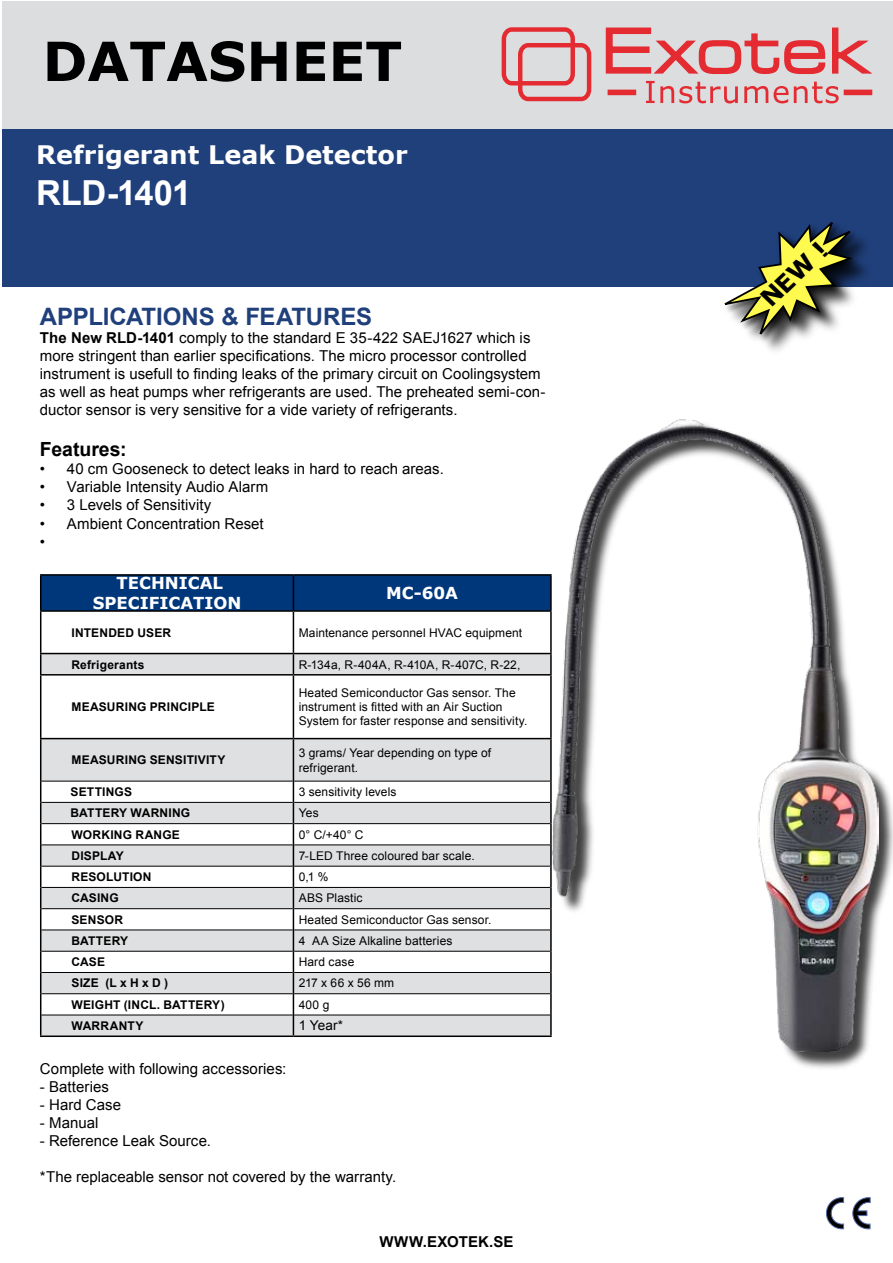
<style>
.page{position:relative;width:893px;height:1263px;background:#fff}
.page>*{position:absolute;margin:0;border:0;box-sizing:border-box;transform-origin:0 0}
.t1{font:700 54px "Verdana";color:#000}
.t2{font:700 34.5px "Arial";letter-spacing:-.015em;color:#fff}
.t3{font:700 25.5px "Verdana";color:#fff}
.t4{font:700 24.3px "Verdana";color:#000}
.t5{font:700 24px "Arial";letter-spacing:-.005em;color:#20407c}
.t6{font:700 19.5px "Arial";color:#000}
.t7{font:700 16.5px/19.8px "Verdana";color:#fff;text-align:center}
.t8{font:15px/18px "Arial";color:#000}
.t9{font:700 15px "Arial";letter-spacing:.005em;color:#000}
.t10{font:13.5px "Arial";color:#000}
.t11{font:12px/14.4px "Arial";letter-spacing:.01em;color:#000}
.t12{font:700 12px "Arial";letter-spacing:.015em;color:#000}
.s1{font-weight:700}
</style>
<div class="page">
<div style="left:2px;top:1px;width:891px;height:129px;background:#dbddde"></div>
<div style="left:2px;top:129px;width:891px;height:158px;background:#20407c"></div>
<svg style="left:646px;top:81px;width:92px;height:22px"></svg>
<svg style="left:744px;top:86px;width:24px;height:17px"></svg>
<svg style="left:774px;top:86px;width:14px;height:17px"></svg>
<svg style="left:794px;top:82px;width:45px;height:21px"></svg>
<svg style="left:501px;top:27px;width:91px;height:75px"></svg>
<svg style="left:605px;top:27px;width:268px;height:47px"></svg>
<div style="left:844px;top:90px;width:28px;height:5px;background:#e42b32"></div>
<div style="left:608px;top:90px;width:28px;height:5px;background:#e42b32"></div>
<div style="left:727px;top:224px;width:148px;height:134px;background:#000;opacity:.75"></div>
<img style="left:727px;top:224px;width:138px;height:122px">
<svg style="left:724px;top:222px;width:134px;height:121px"></svg>
<div style="left:41px;top:576px;width:509px;height:34px;background:#00377a"></div>
<svg style="left:41px;top:654px;width:509px;height:381px;fill:#dfe0e1"></svg>
<hr style="left:41px;top:781px;width:252px;height:1px;background:#000">
<hr style="left:294px;top:781px;width:256px;height:1px;background:#000">
<hr style="left:41px;top:802px;width:252px;height:1px;background:#000">
<hr style="left:294px;top:802px;width:256px;height:1px;background:#000">
<hr style="left:41px;top:823px;width:252px;height:1px;background:#000">
<hr style="left:294px;top:823px;width:256px;height:1px;background:#000">
<hr style="left:41px;top:844px;width:252px;height:1px;background:#000">
<hr style="left:294px;top:844px;width:256px;height:1px;background:#000">
<hr style="left:41px;top:866px;width:252px;height:1px;background:#000">
<hr style="left:294px;top:866px;width:256px;height:1px;background:#000">
<hr style="left:41px;top:887px;width:252px;height:1px;background:#000">
<hr style="left:294px;top:887px;width:256px;height:1px;background:#000">
<hr style="left:41px;top:908px;width:252px;height:1px;background:#000">
<hr style="left:294px;top:908px;width:256px;height:1px;background:#000">
<hr style="left:41px;top:929px;width:252px;height:1px;background:#000">
<hr style="left:294px;top:929px;width:256px;height:1px;background:#000">
<hr style="left:41px;top:951px;width:252px;height:1px;background:#000">
<hr style="left:294px;top:951px;width:256px;height:1px;background:#000">
<hr style="left:41px;top:972px;width:252px;height:1px;background:#000">
<hr style="left:294px;top:972px;width:256px;height:1px;background:#000">
<hr style="left:41px;top:993px;width:252px;height:1px;background:#000">
<hr style="left:294px;top:993px;width:256px;height:1px;background:#000">
<hr style="left:41px;top:1015px;width:252px;height:1px;background:#000">
<hr style="left:294px;top:1015px;width:256px;height:1px;background:#000">
<hr style="left:40px;top:574px;width:253px;height:2px;background:#000">
<hr style="left:40px;top:576px;width:1px;height:34px;background:#000">
<hr style="left:293px;top:574px;width:259px;height:2px;background:#000">
<hr style="left:293px;top:576px;width:1px;height:34px;background:#000">
<hr style="left:550px;top:576px;width:2px;height:34px;background:#000">
<hr style="left:40px;top:610px;width:253px;height:2px;background:#000">
<hr style="left:293px;top:610px;width:259px;height:2px;background:#000">
<hr style="left:40px;top:612px;width:1px;height:41px;background:#000">
<hr style="left:293px;top:612px;width:1px;height:41px;background:#000">
<hr style="left:550px;top:612px;width:2px;height:41px;background:#000">
<hr style="left:40px;top:653px;width:253px;height:1px;background:#000">
<svg style="left:40px;top:654px;width:1px;height:20px"></svg>
<hr style="left:293px;top:653px;width:259px;height:1px;background:#000">
<svg style="left:293px;top:654px;width:1px;height:20px"></svg>
<hr style="left:550px;top:654px;width:2px;height:20px;background:#000">
<hr style="left:40px;top:674px;width:253px;height:1px;background:#000">
<hr style="left:40px;top:675px;width:1px;height:63px;background:#000">
<hr style="left:293px;top:674px;width:259px;height:1px;background:#000">
<hr style="left:293px;top:675px;width:1px;height:63px;background:#000">
<hr style="left:550px;top:675px;width:2px;height:63px;background:#000">
<hr style="left:40px;top:738px;width:253px;height:1px;background:#000">
<hr style="left:40px;top:739px;width:1px;height:42px;background:#000">
<hr style="left:293px;top:738px;width:259px;height:1px;background:#000">
<hr style="left:293px;top:739px;width:1px;height:42px;background:#000">
<hr style="left:550px;top:739px;width:2px;height:42px;background:#000">
<hr style="left:550px;top:781px;width:2px;height:21px;background:#000">
<hr style="left:550px;top:802px;width:2px;height:22px;background:#000">
<hr style="left:550px;top:824px;width:2px;height:21px;background:#000">
<hr style="left:550px;top:845px;width:2px;height:21px;background:#000">
<hr style="left:550px;top:866px;width:2px;height:21px;background:#000">
<hr style="left:550px;top:887px;width:2px;height:22px;background:#000">
<hr style="left:550px;top:909px;width:2px;height:21px;background:#000">
<hr style="left:550px;top:930px;width:2px;height:21px;background:#000">
<hr style="left:550px;top:951px;width:2px;height:21px;background:#000">
<hr style="left:550px;top:972px;width:2px;height:22px;background:#000">
<hr style="left:550px;top:994px;width:2px;height:21px;background:#000">
<svg style="left:40px;top:781px;width:1px;height:254px"></svg>
<svg style="left:293px;top:781px;width:1px;height:254px"></svg>
<hr style="left:550px;top:1015px;width:2px;height:20px;background:#000">
<hr style="left:40px;top:1035px;width:253px;height:2px;background:#000">
<hr style="left:293px;top:1035px;width:259px;height:2px;background:#000">
<svg style="left:853px;top:1197px;width:17px;height:32px"></svg>
<svg style="left:826px;top:1197px;width:18px;height:32px"></svg>
<div style="left:554px;top:421px;width:339px;height:650px;background:#000;opacity:.75"></div>
<img style="left:553px;top:419px;width:325px;height:632px">
<h1 class="t1" style="left:43px;top:27px;width:361px">DATASHEET</h1>
<h3 class="t3" style="left:36px;top:139px;width:373px">Refrigerant Leak Detector</h3>
<h2 class="t2" style="left:36px;top:171px;width:157px">RLD-1401</h2>
<h3 class="t5" style="left:40px;top:301px;width:334px">APPLICATIONS &amp; FEATURES</h3>
<p class="t8" style="left:40px;top:329px;width:507px"><span class="s1">The New RLD-1401</span> comply to the standard E 35-422 SAEJ1627 which is more stringent than earlier specifications. The micro processor controlled instrument is usefull to finding leaks of the primary circuit on Coolingsystem as well as heat pumps wher refrigerants are used. The preheated semi-con&shy;ductor sensor is very sensitive for a vide variety of refrigerants.</p>
<h3 class="t6" style="left:40px;top:437px;width:88px">Features:</h3>
<p class="t8" style="left:67px;top:460px;width:378px">40 cm Gooseneck to detect leaks in hard to reach areas.<br>Variable Intensity Audio Alarm<br>3 Levels of Sensitivity<br>Ambient Concentration Reset</p>
<p class="t8" style="left:40px;top:460px;width:7px;text-align:justify">• • • • •</p>
<p class="t7" style="left:93px;top:573px;width:150px">TECHNICAL<br>SPECIFICATION</p>
<p class="t7" style="left:386px;top:583px;width:73px">MC-60A</p>
<p class="t12" style="left:71px;top:624px;width:101px">INTENDED USER</p>
<p class="t11" style="left:299px;top:625px;width:225px">Maintenance personnel HVAC equipment</p>
<p class="t12" style="left:71px;top:656px;width:75px">Refrigerants</p>
<p class="t11" style="left:299px;top:657px;width:223px">R-134a, R-404A, R-410A, R-407C, R-22,</p>
<p class="t12" style="left:71px;top:699px;width:145px">MEASURING PRINCIPLE</p>
<p class="t11" style="left:299px;top:685px;width:230px">Heated Semiconductor Gas sensor. The instrument is fitted with an Air Suction<br>System for faster response and sensitivity.</p>
<p class="t12" style="left:71px;top:752px;width:156px">MEASURING SENSITIVITY</p>
<p class="t11" style="left:299px;top:746px;width:194px">3 grams/ Year depending on type of refrigerant.</p>
<p class="t12" style="left:71px;top:784px;width:63px">SETTINGS</p>
<p class="t11" style="left:299px;top:785px;width:99px">3 sensitivity levels</p>
<p class="t12" style="left:71px;top:805px;width:121px">BATTERY WARNING</p>
<p class="t11" style="left:299px;top:806px;width:22px">Yes</p>
<p class="t12" style="left:71px;top:826px;width:110px">WORKING RANGE</p>
<p class="t11" style="left:299px;top:827px;width:66px">0° C/+40° C</p>
<p class="t12" style="left:71px;top:848px;width:54px">DISPLAY</p>
<p class="t11" style="left:299px;top:849px;width:178px">7-LED Three coloured bar scale.</p>
<p class="t12" style="left:71px;top:869px;width:82px">RESOLUTION</p>
<p class="t11" style="left:299px;top:870px;width:31px">0,1 %</p>
<p class="t12" style="left:71px;top:890px;width:49px">CASING</p>
<p class="t11" style="left:299px;top:891px;width:65px">ABS Plastic</p>
<p class="t12" style="left:71px;top:911px;width:53px">SENSOR</p>
<p class="t11" style="left:299px;top:912px;width:194px">Heated Semiconductor Gas sensor.</p>
<p class="t12" style="left:71px;top:933px;width:58px">BATTERY</p>
<p class="t11" style="left:299px;top:934px;width:155px">4 AA Size Alkaline batteries</p>
<p class="t12" style="left:71px;top:954px;width:35px">CASE</p>
<p class="t11" style="left:299px;top:955px;width:57px">Hard case</p>
<p class="t12" style="left:71px;top:975px;width:98px">SIZE (L x H x D )</p>
<p class="t11" style="left:299px;top:976px;width:97px">217 x 66 x 56 mm</p>
<p class="t12" style="left:71px;top:997px;width:155px">WEIGHT (INCL. BATTERY)</p>
<p class="t11" style="left:299px;top:997px;width:32px">400 g</p>
<p class="t12" style="left:71px;top:1018px;width:73px">WARRANTY</p>
<p class="t10" style="left:299px;top:1017px;width:46px">1 Year*</p>
<p class="t8" style="left:40px;top:1060px;width:248px">Complete with following accessories:</p>
<p class="t8" style="left:40px;top:1078px;width:70px">- Batteries</p>
<p class="t8" style="left:40px;top:1096px;width:83px">- Hard Case</p>
<p class="t8" style="left:40px;top:1114px;width:60px">- Manual</p>
<p class="t8" style="left:40px;top:1132px;width:173px">- Reference Leak Source.</p>
<p class="t8" style="left:40px;top:1168px;width:358px">*The replaceable sensor not covered by the warranty.</p>
<p class="t9" style="left:379px;top:1232px;width:136px">WWW.EXOTEK.SE</p>
<h3 class="t4" style="left:754px;top:291px;width:83px;rotate:-44deg">NEW !</h3>
</div>
